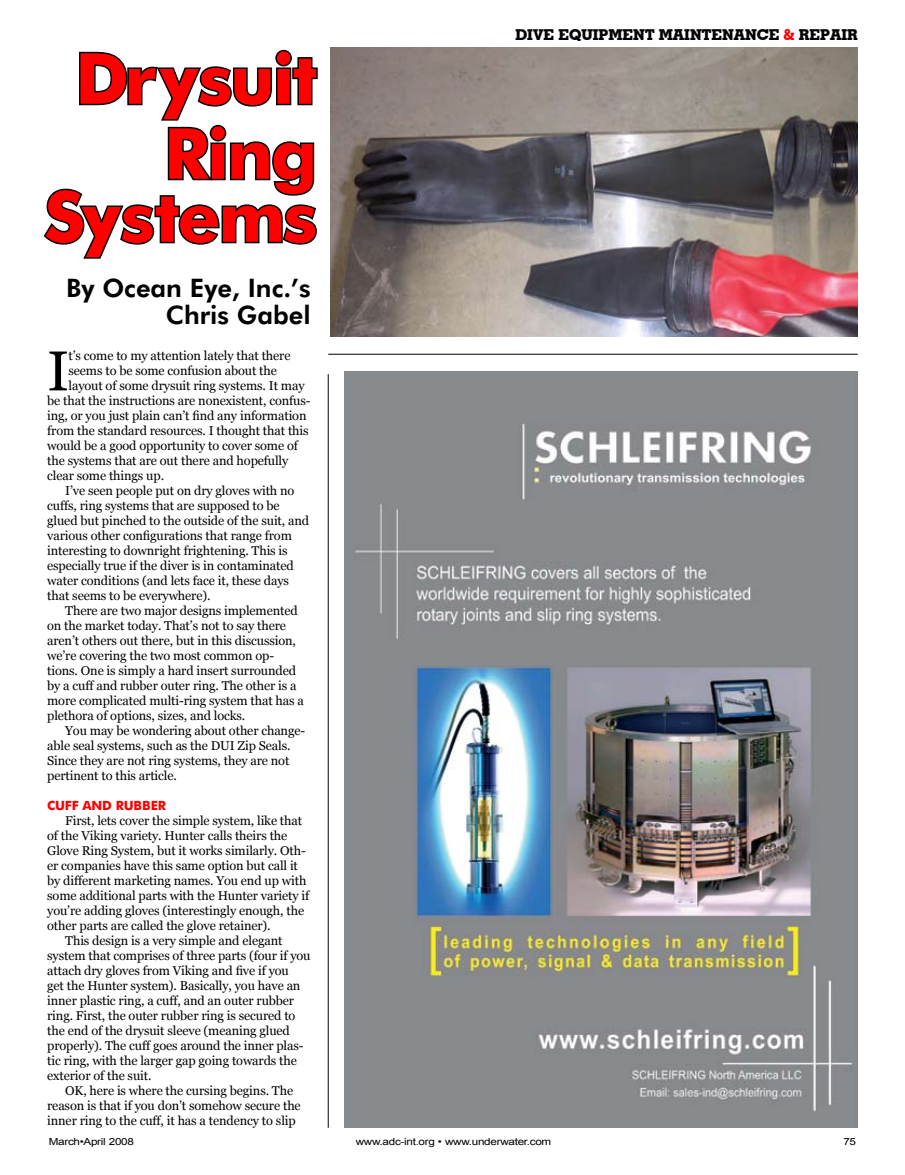
<style>
.page{position:relative;width:905px;height:1175px;background:#fff}
.page>*{position:absolute;margin:0;border:0;box-sizing:border-box;transform-origin:0 0}
.t1{font:700 70.5px/75px "Futura BT";letter-spacing:-.03em;color:#f00;text-align:right}
.t2{font:56.1px "Georgia";color:#000}
.t3{font:800 25.5px/27px "Futura BT";color:#000;text-align:right}
.t4{font:700 15px "Geometric Slab 703 BT Xtra";color:#000}
.t5{font:12.75px "Georgia";letter-spacing:-.01em;color:#000}
.t6{font:700 12.75px "Futura BT";letter-spacing:-.01em;color:#f00}
.t7{font:9.75px "Arial";letter-spacing:-.025em;color:#000;scale:1.2 1}
.s1{color:#f00}
</style>
<div class="page">
<hr style="left:328px;top:354px;width:529px;height:1px;background:#000">
<hr style="left:328px;top:374px;width:1px;height:753px;background:#000">
<img style="left:331px;top:47px;width:526px;height:289px">
<svg style="left:43px;top:49px;width:275px;height:210px"></svg>
<img style="left:344px;top:371px;width:513px;height:756px">
<h1 class="t1" style="left:75px;top:41px;width:244px">Drysuit<br>Ring</h1>
<h1 class="t1" style="left:44px;top:179px;width:275px">Systems</h1>
<h3 class="t3" style="left:66px;top:274px;width:246px">By Ocean Eye, Inc.’s<br>Chris Gabel</h3>
<h2 class="t2" style="left:47px;top:339px;width:23px">I</h2>
<p class="t5" style="left:68px;top:349px;width:223px">t’s come to my attention lately that there</p>
<p class="t5" style="left:68px;top:364px;width:210px">seems to be some confusion about the</p>
<p class="t5" style="left:68px;top:379px;width:238px">layout of some drysuit ring systems. It may</p>
<p class="t5" style="left:47px;top:394px;width:265px">be that the instructions are nonexistent, confus-</p>
<p class="t5" style="left:47px;top:409px;width:261px">ing, or you just plain can’t find any information</p>
<p class="t5" style="left:47px;top:424px;width:263px">from the standard resources. I thought that this</p>
<p class="t5" style="left:47px;top:439px;width:252px">would be a good opportunity to cover some of</p>
<p class="t5" style="left:47px;top:454px;width:243px">the systems that are out there and hopefully</p>
<p class="t5" style="left:47px;top:469px;width:118px">clear some things up.</p>
<p class="t5" style="left:65px;top:484px;width:231px">I’ve seen people put on dry gloves with no</p>
<p class="t5" style="left:47px;top:499px;width:234px">cuffs, ring systems that are supposed to be</p>
<p class="t5" style="left:47px;top:514px;width:263px">glued but pinched to the outside of the suit, and</p>
<p class="t5" style="left:47px;top:529px;width:246px">various other configurations that range from</p>
<p class="t5" style="left:47px;top:544px;width:242px">interesting to downright frightening. This is</p>
<p class="t5" style="left:47px;top:559px;width:248px">especially true if the diver is in contaminated</p>
<p class="t5" style="left:47px;top:574px;width:243px">water conditions (and lets face it, these days</p>
<p class="t5" style="left:47px;top:589px;width:165px">that seems to be everywhere).</p>
<p class="t5" style="left:65px;top:604px;width:234px">There are two major designs implemented</p>
<p class="t5" style="left:47px;top:618px;width:240px">on the market today. That’s not to say there</p>
<p class="t5" style="left:47px;top:633px;width:250px">aren’t others out there, but in this discussion,</p>
<p class="t5" style="left:47px;top:648px;width:228px">we’re covering the two most common op-</p>
<p class="t5" style="left:47px;top:663px;width:250px">tions. One is simply a hard insert surrounded</p>
<p class="t5" style="left:47px;top:678px;width:251px">by a cuff and rubber outer ring. The other is a</p>
<p class="t5" style="left:47px;top:693px;width:258px">more complicated multi-ring system that has a</p>
<p class="t5" style="left:47px;top:708px;width:200px">plethora of options, sizes, and locks.</p>
<p class="t5" style="left:65px;top:723px;width:241px">You may be wondering about other change-</p>
<p class="t5" style="left:47px;top:738px;width:245px">able seal systems, such as the DUI Zip Seals.</p>
<p class="t5" style="left:47px;top:753px;width:244px">Since they are not ring systems, they are not</p>
<p class="t5" style="left:47px;top:768px;width:131px">pertinent to this article.</p>
<p class="t6" style="left:47px;top:798px;width:118px">Cuff and Rubber</p>
<p class="t5" style="left:65px;top:813px;width:238px">First, lets cover the simple system, like that</p>
<p class="t5" style="left:47px;top:828px;width:242px">of the Viking variety. Hunter calls theirs the</p>
<p class="t5" style="left:47px;top:843px;width:260px">Glove Ring System, but it works similarly. Oth-</p>
<p class="t5" style="left:47px;top:858px;width:252px">er companies have this same option but call it</p>
<p class="t5" style="left:47px;top:873px;width:261px">by different marketing names. You end up with</p>
<p class="t5" style="left:47px;top:888px;width:263px">some additional parts with the Hunter variety if</p>
<p class="t5" style="left:47px;top:903px;width:258px">you’re adding gloves (interestingly enough, the</p>
<p class="t5" style="left:47px;top:918px;width:225px">other parts are called the glove retainer).</p>
<p class="t5" style="left:65px;top:933px;width:219px">This design is a very simple and elegant</p>
<p class="t5" style="left:47px;top:948px;width:265px">system that comprises of three parts (four if you</p>
<p class="t5" style="left:47px;top:963px;width:243px">attach dry gloves from Viking and five if you</p>
<p class="t5" style="left:47px;top:978px;width:255px">get the Hunter system). Basically, you have an</p>
<p class="t5" style="left:47px;top:993px;width:248px">inner plastic ring, a cuff, and an outer rubber</p>
<p class="t5" style="left:47px;top:1008px;width:250px">ring. First, the outer rubber ring is secured to</p>
<p class="t5" style="left:47px;top:1023px;width:244px">the end of the drysuit sleeve (meaning glued</p>
<p class="t5" style="left:47px;top:1038px;width:258px">properly). The cuff goes around the inner plas-</p>
<p class="t5" style="left:47px;top:1053px;width:251px">tic ring, with the larger gap going towards the</p>
<p class="t5" style="left:47px;top:1068px;width:106px">exterior of the suit.</p>
<p class="t5" style="left:65px;top:1083px;width:229px">OK, here is where the cursing begins. The</p>
<p class="t5" style="left:47px;top:1098px;width:255px">reason is that if you don’t somehow secure the</p>
<p class="t5" style="left:47px;top:1113px;width:250px">inner ring to the cuff, it has a tendency to slip</p>
<p class="t4" style="left:515px;top:25px;width:344px">DIVE EQUIPMENT MAINTENANCE <span class="s1">&amp;</span> REPAIR</p>
<p class="t7" style="left:49px;top:1136px;width:73px">March•April 2008</p>
<p class="t7" style="left:356px;top:1136px;width:164px">www.adc-int.org • www.underwater.com</p>
<p class="t7" style="left:843px;top:1136px;width:12px">75</p>
</div>
